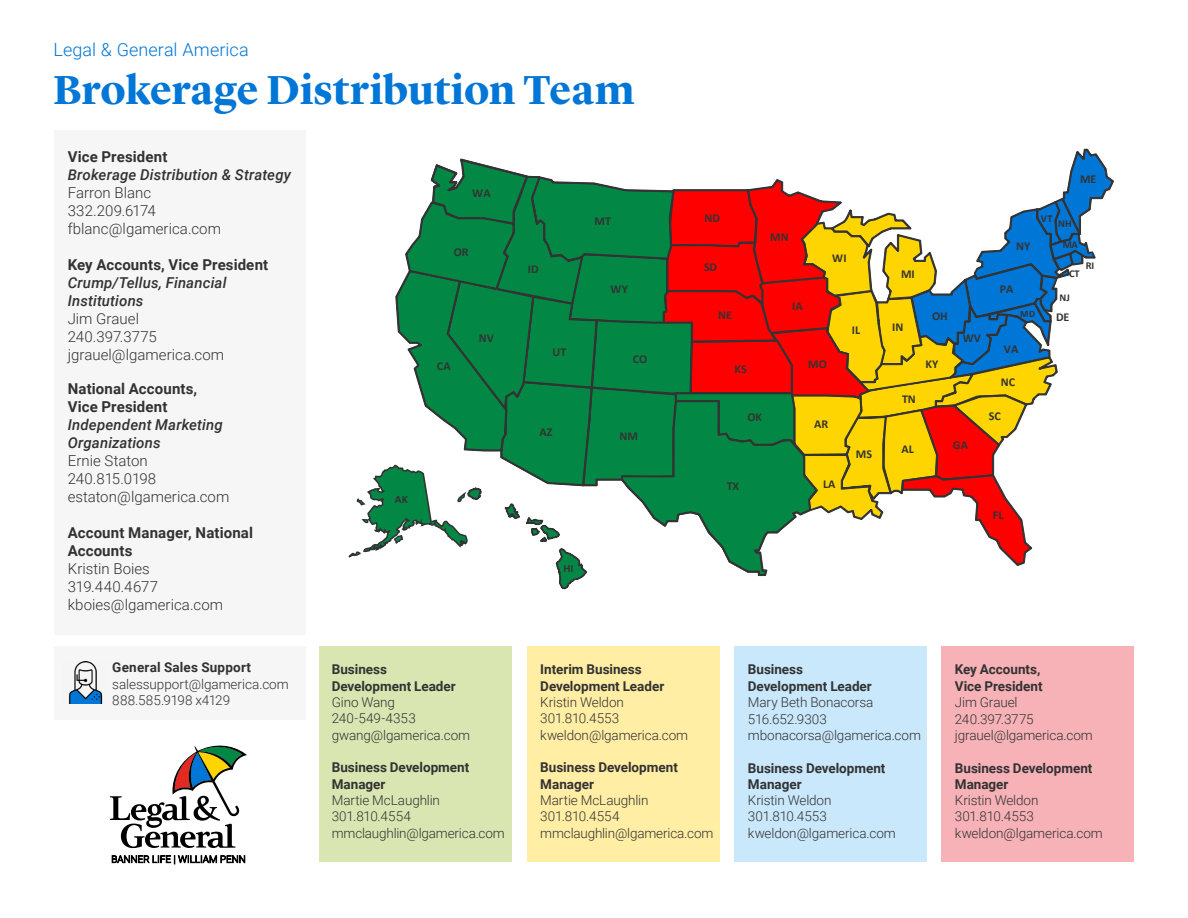
<style>
.page{position:relative;width:1188px;height:918px;background:#fff}
.page>*{position:absolute;margin:0;border:0;box-sizing:border-box;transform-origin:0 0}
.t1{font:700 42px "Lyon Display";letter-spacing:.005em;color:#0076d6}
.t2{font:300 18px "Roboto";letter-spacing:.005em;color:#0076d6}
.t3{font:300 15px/18px "Roboto";color:#333233}
.t4{font:700 15px/18px "Roboto";letter-spacing:.01em;color:#333233}
.t5{font:italic 500 15px/18px "Roboto";letter-spacing:.01em;color:#333233}
.t6{font:300 13.5px/16.4px "Roboto";letter-spacing:-.01em;color:#333233}
.t7{font:700 13.5px/16.2px "Roboto";color:#333233}
.t8{font:700 12px "Calibri";color:#333}
.t9{font:700 11.25px "Calibri";color:#333}
.t10{font:700 10.5px "Calibri";letter-spacing:.01em;color:#333}
.t11{font:700 9.6px "Calibri";color:#333}
</style>
<div class="page">
<svg style="left:112px;top:856px;width:133px;height:8px"></svg>
<svg style="left:110px;top:745px;width:137px;height:103px"></svg>
<svg style="left:348px;top:149px;width:766px;height:441px"></svg>
<div style="left:319px;top:646px;width:193px;height:215px;background:#d9e6b1"></div>
<div style="left:527px;top:646px;width:193px;height:215px;background:#ffeea4"></div>
<div style="left:734px;top:646px;width:193px;height:215px;background:#c9e8fb"></div>
<div style="left:941px;top:646px;width:193px;height:215px;background:#f6b2b6"></div>
<img style="left:68px;top:661px;width:35px;height:42px">
<h2 class="t2" style="left:54px;top:37px;width:197px">Legal &amp; General America</h2>
<h1 class="t1" style="left:54px;top:58px;width:582px">Brokerage Distribution Team</h1>
<p class="t4" style="left:68px;top:147px;width:101px">Vice President</p>
<p class="t5" style="left:68px;top:165px;width:225px">Brokerage Distribution &amp; Strategy</p>
<p class="t3" style="left:68px;top:183px;width:155px">Farron Blanc<br>332.209.6174 fblanc@lgamerica.com</p>
<p class="t4" style="left:68px;top:255px;width:202px">Key Accounts, Vice President</p>
<p class="t5" style="left:68px;top:273px;width:160px">Crump/Tellus, Financial<br>Institutions</p>
<p class="t3" style="left:68px;top:309px;width:158px">Jim Grauel<br>240.397.3775 jgrauel@lgamerica.com</p>
<p class="t4" style="left:68px;top:379px;width:131px">National Accounts,<br>Vice President</p>
<p class="t5" style="left:68px;top:415px;width:157px">Independent Marketing<br>Organizations</p>
<p class="t3" style="left:68px;top:451px;width:163px">Ernie Staton<br>240.815.0198 estaton@lgamerica.com</p>
<p class="t4" style="left:68px;top:523px;width:187px">Account Manager, National<br>Accounts</p>
<p class="t3" style="left:68px;top:559px;width:157px">Kristin Boies<br>319.440.4677 kboies@lgamerica.com</p>
<p class="t8" style="left:472px;top:184px;width:20px">WA</p>
<p class="t8" style="left:454px;top:243px;width:16px">OR</p>
<p class="t8" style="left:437px;top:357px;width:15px">CA</p>
<p class="t8" style="left:479px;top:329px;width:17px">NV</p>
<p class="t9" style="left:395px;top:491px;width:14px">AK</p>
<p class="t8" style="left:528px;top:261px;width:12px">ID</p>
<p class="t8" style="left:552px;top:344px;width:15px">UT</p>
<p class="t8" style="left:595px;top:213px;width:18px">MT</p>
<p class="t8" style="left:611px;top:280px;width:19px">WY</p>
<p class="t8" style="left:633px;top:350px;width:16px">CO</p>
<p class="t8" style="left:540px;top:424px;width:15px">AZ</p>
<p class="t8" style="left:620px;top:427px;width:20px">NM</p>
<p class="t9" style="left:564px;top:561px;width:12px">HI</p>
<p class="t8" style="left:1080px;top:170px;width:18px">ME</p>
<p class="t8" style="left:705px;top:209px;width:17px">ND</p>
<p class="t10" style="left:1041px;top:211px;width:13px">VT</p>
<p class="t10" style="left:1058px;top:216px;width:15px">NH</p>
<p class="t8" style="left:770px;top:229px;width:20px">MN</p>
<p class="t8" style="left:1016px;top:237px;width:16px">NY</p>
<p class="t10" style="left:1063px;top:237px;width:17px">MA</p>
<p class="t8" style="left:704px;top:258px;width:15px">SD</p>
<p class="t8" style="left:832px;top:250px;width:16px">WI</p>
<p class="t8" style="left:901px;top:265px;width:15px">MI</p>
<p class="t10" style="left:1086px;top:258px;width:10px">RI</p>
<p class="t10" style="left:1069px;top:266px;width:12px">CT</p>
<p class="t8" style="left:718px;top:307px;width:15px">NE</p>
<p class="t8" style="left:792px;top:298px;width:12px">IA</p>
<p class="t8" style="left:932px;top:307px;width:17px">OH</p>
<p class="t8" style="left:1000px;top:281px;width:15px">PA</p>
<p class="t10" style="left:1059px;top:290px;width:12px">NJ</p>
<p class="t11" style="left:1020px;top:307px;width:16px">MD</p>
<p class="t8" style="left:1056px;top:308px;width:15px">DE</p>
<p class="t8" style="left:852px;top:321px;width:10px">IL</p>
<p class="t8" style="left:892px;top:318px;width:13px">IN</p>
<p class="t8" style="left:963px;top:330px;width:20px">WV</p>
<p class="t8" style="left:1004px;top:340px;width:16px">VA</p>
<p class="t8" style="left:735px;top:360px;width:14px">KS</p>
<p class="t8" style="left:808px;top:356px;width:20px">MO</p>
<p class="t8" style="left:926px;top:355px;width:14px">KY</p>
<p class="t8" style="left:1001px;top:373px;width:16px">NC</p>
<p class="t8" style="left:902px;top:390px;width:15px">TN</p>
<p class="t8" style="left:747px;top:409px;width:16px">OK</p>
<p class="t8" style="left:814px;top:415px;width:16px">AR</p>
<p class="t8" style="left:989px;top:407px;width:14px">SC</p>
<p class="t8" style="left:856px;top:446px;width:18px">MS</p>
<p class="t8" style="left:902px;top:441px;width:14px">AL</p>
<p class="t8" style="left:953px;top:437px;width:17px">GA</p>
<p class="t8" style="left:727px;top:478px;width:14px">TX</p>
<p class="t8" style="left:823px;top:475px;width:14px">LA</p>
<p class="t8" style="left:993px;top:506px;width:12px">FL</p>
<p class="t7" style="left:112px;top:659px;width:140px">General Sales Support</p>
<p class="t6" style="left:112px;top:675px;width:178px">salessupport@lgamerica.com<br>888.585.9198 x4129</p>
<p class="t7" style="left:332px;top:661px;width:125px">Business<br>Development Leader</p>
<p class="t6" style="left:332px;top:694px;width:140px">Gino Wang<br>240-549-4353 gwang@lgamerica.com</p>
<p class="t7" style="left:332px;top:759px;width:139px">Business Development<br>Manager</p>
<p class="t6" style="left:332px;top:791px;width:175px">Martie McLaughlin<br>301.810.4554 mmclaughlin@lgamerica.com</p>
<p class="t7" style="left:540px;top:661px;width:125px">Interim Business<br>Development Leader</p>
<p class="t6" style="left:540px;top:694px;width:149px">Kristin Weldon<br>301.810.4553 kweldon@lgamerica.com</p>
<p class="t7" style="left:540px;top:759px;width:139px">Business Development<br>Manager</p>
<p class="t6" style="left:540px;top:791px;width:175px">Martie McLaughlin<br>301.810.4554 mmclaughlin@lgamerica.com</p>
<p class="t7" style="left:748px;top:661px;width:125px">Business<br>Development Leader</p>
<p class="t6" style="left:748px;top:694px;width:175px">Mary Beth Bonacorsa<br>516.652.9303 mbonacorsa@lgamerica.com</p>
<p class="t7" style="left:748px;top:759px;width:139px">Business Development<br>Manager</p>
<p class="t6" style="left:748px;top:792px;width:149px">Kristin Weldon<br>301.810.4553 kweldon@lgamerica.com</p>
<p class="t7" style="left:955px;top:661px;width:89px">Key Accounts,<br>Vice President</p>
<p class="t6" style="left:955px;top:694px;width:140px">Jim Grauel<br>240.397.3775 jgrauel@lgamerica.com</p>
<p class="t7" style="left:955px;top:759px;width:139px">Business Development<br>Manager</p>
<p class="t6" style="left:955px;top:792px;width:149px">Kristin Weldon<br>301.810.4553 kweldon@lgamerica.com</p>
</div>
